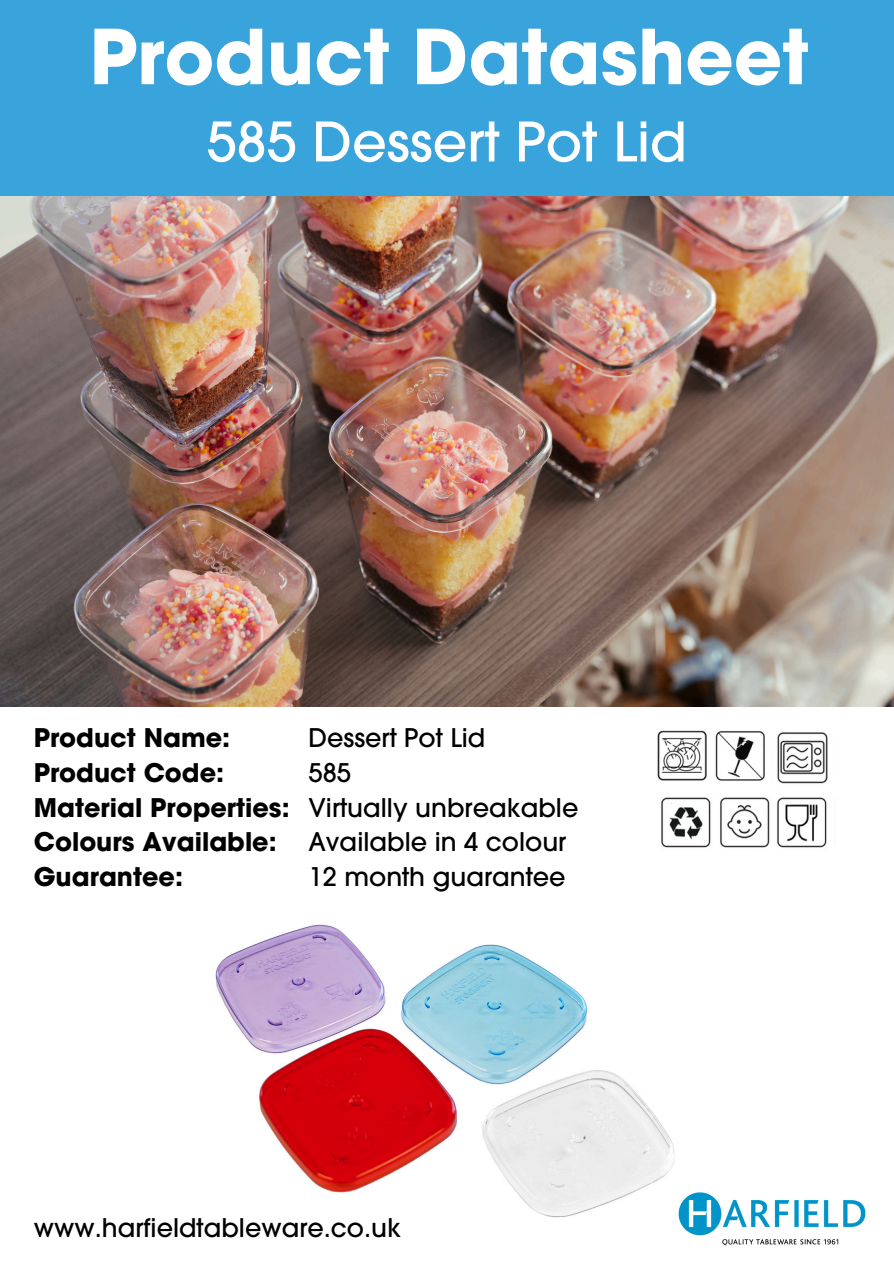
<style>
.page{position:relative;width:894px;height:1264px;background:#fff}
.page>*{position:absolute;margin:0;border:0;box-sizing:border-box;transform-origin:0 0}
.t1{font:700 75px "ITC Avant Garde Std";color:#fff}
.t2{font:500 54px "ITC Avant Garde Std";color:#fff}
.t3{font:500 25.5px "ITC Avant Garde Std";color:#000}
.t4{font:700 25.5px "ITC Avant Garde Std";color:#000}
</style>
<div class="page">
<div style="left:0;top:0;width:893px;height:196px;background:#39a3db"></div>
<img style="left:661px;top:797px;width:108px;height:51px">
<img style="left:657px;top:730px;width:108px;height:51px">
<img style="left:769px;top:797px;width:58px;height:51px">
<img style="left:777px;top:732px;width:51px;height:52px">
<img style="left:0;top:196px;width:893px;height:510px">
<img style="left:215px;top:924px;width:460px;height:294px">
<img style="left:672px;top:1183px;width:194px;height:63px">
<p class="t1" style="left:89px;top:29px;width:720px">Product Datasheet</p>
<p class="t2" style="left:206px;top:121px;width:482px">585 Dessert Pot Lid</p>
<p class="t4" style="left:34px;top:728px;width:198px">Product Name:</p>
<p class="t4" style="left:34px;top:762px;width:192px">Product Code:</p>
<p class="t4" style="left:34px;top:797px;width:257px">Material Properties:</p>
<p class="t4" style="left:34px;top:832px;width:244px">Colours Available:</p>
<p class="t4" style="left:34px;top:867px;width:151px">Guarantee:</p>
<h1 class="t3" style="left:308px;top:728px;width:178px">Dessert Pot Lid</h1>
<h2 class="t3" style="left:308px;top:762px;width:44px">585</h2>
<p class="t3" style="left:308px;top:797px;width:271px">Virtually unbreakable</p>
<p class="t3" style="left:308px;top:832px;width:259px">Available in 4 colour</p>
<p class="t3" style="left:308px;top:867px;width:258px">12 month guarantee</p>
<p class="t3" style="left:34px;top:1218px;width:368px">www.harfieldtableware.co.uk</p>
</div>
